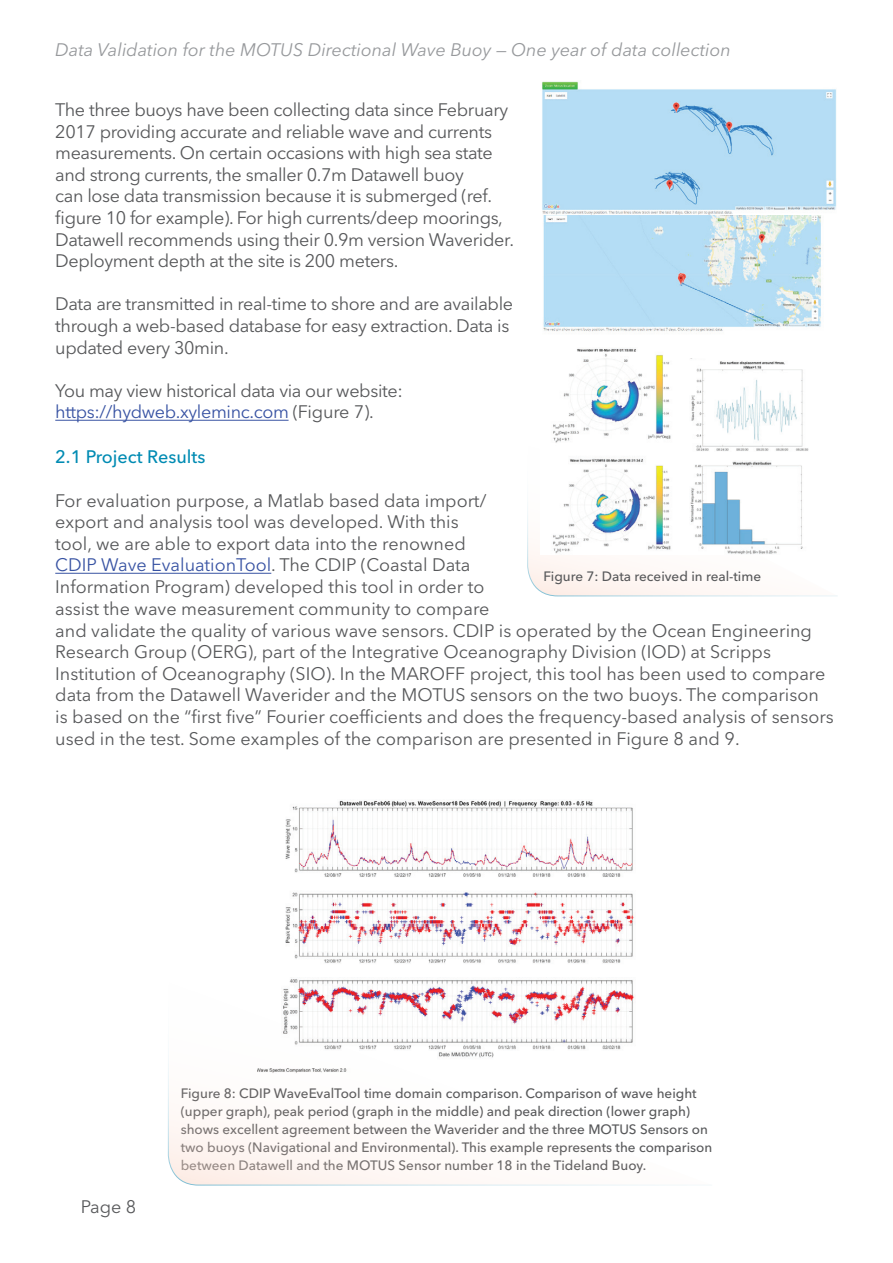
<style>
.page{position:relative;width:893px;height:1263px;background:#fff}
.page>*{position:absolute;margin:0;border:0;box-sizing:border-box;transform-origin:0 0}
.t1{font:18px/21.6px "Avenir Next LT Pro";letter-spacing:-.005em;color:#57585a}
.t2{font:italic 18px "Avenir Next LT Pro";color:#97999c}
.t3{font:500 18px "Avenir Next LT Pro";color:#008bb3}
.t4{font:18px "Avenir Next LT Pro";color:#58595b}
.t5{font:500 13.5px/18px "Avenir Next LT Pro";color:#57585a}
.s1{color:#3853a3}
</style>
<div class="page">
<svg style="left:527px;top:506px;width:310px;height:91px"></svg>
<img style="left:542px;top:81px;width:295px;height:134px">
<img style="left:540px;top:215px;width:287px;height:340px">
<img style="left:690px;top:358px;width:119px;height:94px">
<img style="left:285px;top:800px;width:349px;height:180px">
<hr style="left:55px;top:420px;width:234px;height:1px;background:#3853a3">
<hr style="left:55px;top:573px;width:216px;height:1px;background:#3853a3">
<svg style="left:168px;top:980px;width:491px;height:206px"></svg>
<p class="t2" style="left:55px;top:39px;width:677px">Data Validation for the MOTUS Directional Wave Buoy — One year of data collection</p>
<p class="t1" style="left:55px;top:99px;width:460px">The three buoys have been collecting data since February 2017 providing accurate and reliable wave and currents measurements. On certain occasions with high sea state and strong currents, the smaller 0.7m Datawell buoy<br>can lose data transmission because it is submerged (ref. figure 10 for example). For high currents/deep moorings, Datawell recommends using their 0.9m version Waverider.<br>Deployment depth at the site is 200 meters.</p>
<p class="t1" style="left:55px;top:293px;width:459px">Data are transmitted in real-time to shore and are available through a web-based database for easy extraction. Data is updated every 30min.</p>
<p class="t1" style="left:55px;top:380px;width:349px">You may view historical data via our website: <span class="s1">https://hydweb.xyleminc.com</span> (Figure 7).</p>
<p class="t3" style="left:55px;top:446px;width:152px">2.1 Project Results</p>
<p class="t1" style="left:55px;top:490px;width:436px">For evaluation purpose, a Matlab based data import/ export and analysis tool was developed. With this tool, we are able to export data into the renowned <span class="s1">CDIP Wave EvaluationTool</span>. The CDIP (Coastal Data Information Program) developed this tool in order to assist the wave measurement community to compare</p>
<p class="t5" style="left:543px;top:567px;width:219px">Figure 7: Data received in real-time</p>
<p class="t1" style="left:55px;top:619px;width:780px">and validate the quality of various wave sensors. CDIP is operated by the Ocean Engineering Research Group (OERG), part of the Integrative Oceanography Division (IOD) at Scripps Institution of Oceanography (SIO). In the MAROFF project, this tool has been used to compare data from the Datawell Waverider and the MOTUS sensors on the two buoys. The comparison is based on the “first five” Fourier coefficients and does the frequency-based analysis of sensors used in the test. Some examples of the comparison are presented in Figure 8 and 9.</p>
<p class="t4" style="left:81px;top:1196px;width:57px">Page 8</p>
<p class="t5" style="left:181px;top:1084px;width:533px">Figure 8: CDIP WaveEvalTool time domain comparison. Comparison of wave height (upper graph), peak period (graph in the middle) and peak direction (lower graph) shows excellent agreement between the Waverider and the three MOTUS Sensors on two buoys (Navigational and Environmental). This example represents the comparison between Datawell and the MOTUS Sensor number 18 in the Tideland Buoy.</p>
</div>
